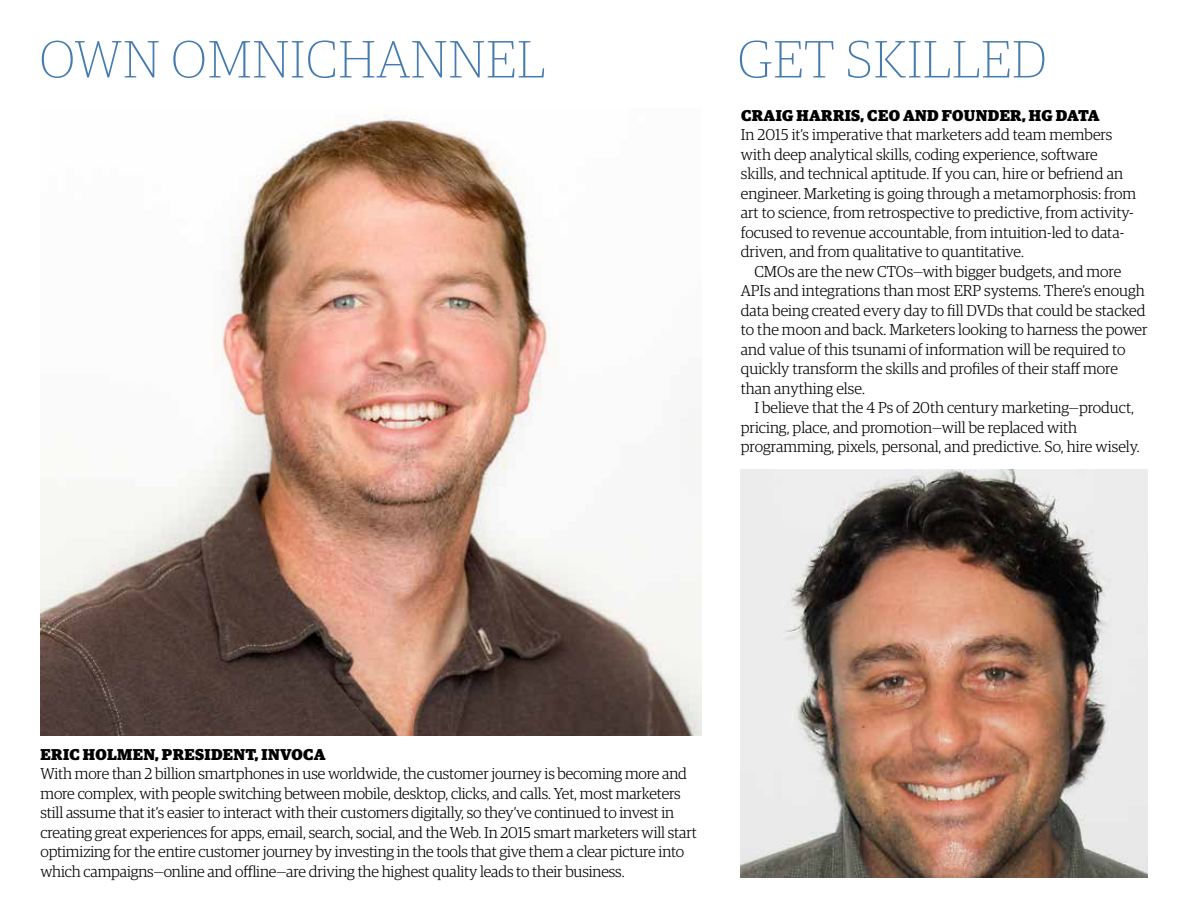
<style>
.page{position:relative;width:1188px;height:918px;background:#fff}
.page>*{position:absolute;margin:0;border:0;box-sizing:border-box;transform-origin:0 0}
.t1{font:100 52.5px "Guardian Egyp";letter-spacing:.02em;color:#467baf}
.t2{font:300 15.75px/19.5px "Guardian Egyp";letter-spacing:-.005em;color:#000}
.t3{font:900 15.75px "Guardian Egyp";letter-spacing:.02em;color:#000}
</style>
<div class="page">
<img style="left:40px;top:115px;width:662px;height:620px">
<img style="left:741px;top:469px;width:407px;height:409px">
<h1 class="t1" style="left:40px;top:26px;width:507px">OWN OMNICHANNEL</h1>
<h1 class="t1" style="left:738px;top:26px;width:310px">GET SKILLED</h1>
<p class="t3" style="left:741px;top:103px;width:360px">CRAIG HARRIS, CEO AND FOUNDER, HG DATA</p>
<p class="t2" style="left:741px;top:124px;width:397px">In 2015 it’s imperative that marketers add team members with deep analytical skills, coding experience, software skills, and technical aptitude. If you can, hire or befriend an engineer. Marketing is going through a metamorphosis: from art to science, from retrospective to predictive, from activity&shy;focused to revenue accountable, from intuition-led to data&shy;driven, and from qualitative to quantitative.</p>
<p class="t2" style="left:741px;top:261px;width:408px;text-indent:13px">CMOs are the new CTOs—with bigger budgets, and more APIs and integrations than most ERP systems. There’s enough data being created every day to fill DVDs that could be stacked to the moon and back. Marketers looking to harness the power and value of this tsunami of information will be required to quickly transform the skills and profiles of their staff more than anything else.</p>
<p class="t2" style="left:741px;top:397px;width:400px;text-indent:13px">I believe that the 4 Ps of 20th century marketing—product, pricing, place, and promotion—will be replaced with programming, pixels, personal, and predictive. So, hire wisely.</p>
<p class="t3" style="left:41px;top:742px;width:287px">ERIC HOLMEN, PRESIDENT, INVOCA</p>
<p class="t2" style="left:40px;top:763px;width:658px">With more than 2 billion smartphones in use worldwide, the customer journey is becoming more and more complex, with people switching between mobile, desktop, clicks, and calls. Yet, most marketers still assume that it’s easier to interact with their customers digitally, so they’ve continued to invest in creating great experiences for apps, email, search, social, and the Web. In 2015 smart marketers will start optimizing for the entire customer journey by investing in the tools that give them a clear picture into which campaigns—online and offline—are driving the highest quality leads to their business.</p>
</div>
